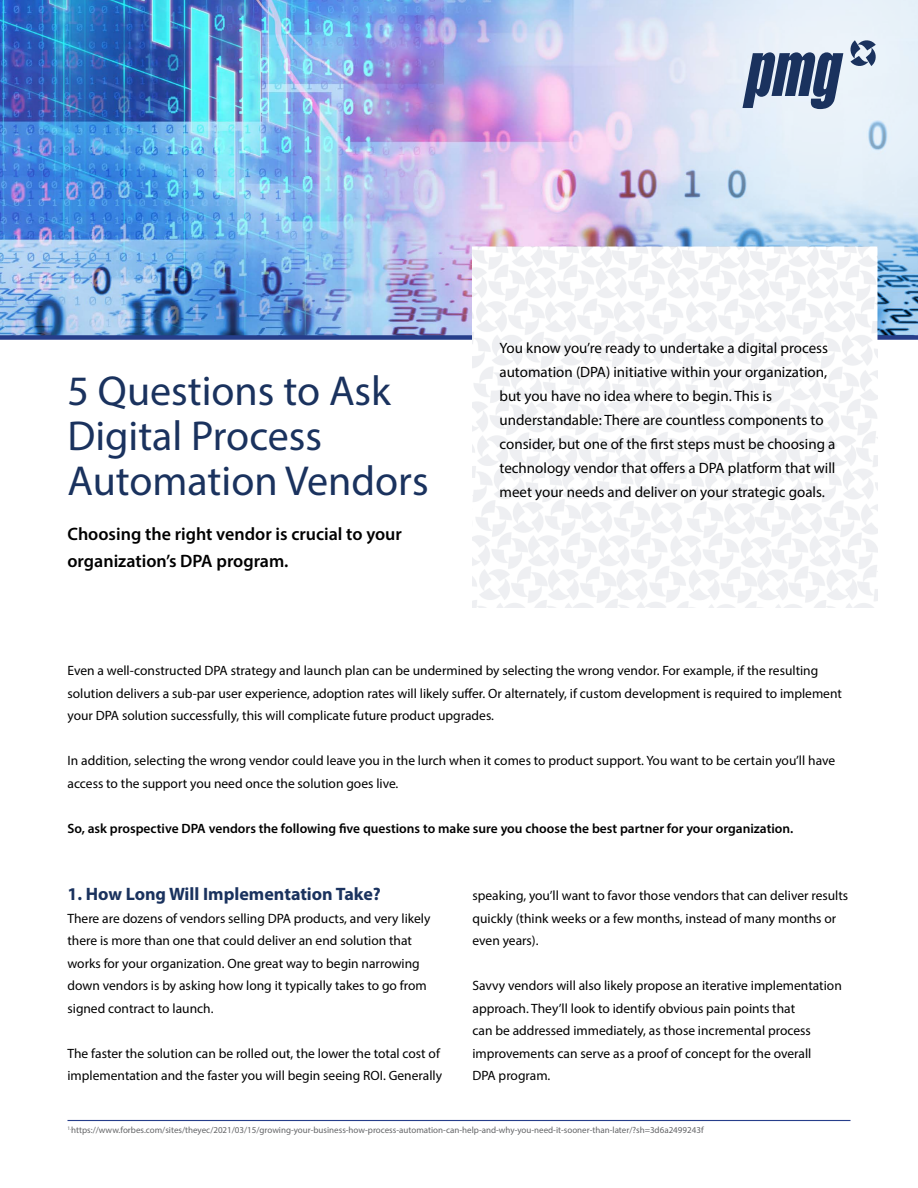
<style>
.page{position:relative;width:918px;height:1188px;background:#fff}
.page>*{position:absolute;margin:0;border:0;box-sizing:border-box;transform-origin:0 0}
.t1{font:42px/45px "Myriad Pro";color:#1a325e}
.t2{font:600 18px/27px "Myriad Pro";color:#000}
.t3{font:700 18px "Myriad Pro";color:#1a325e}
.t4{font:15px/24px "Myriad Pro";color:#000}
.t5{font:13.5px/22.5px "Myriad Pro";color:#000}
.t6{font:600 13.5px "Myriad Pro";color:#000}
.t7{font:9px "Myriad Pro";color:#636466}
</style>
<div class="page">
<img style="left:0;top:0;width:918px;height:335px">
<svg style="left:595px;top:0;width:323px;height:291px;background:#d6e1f2"></svg>
<div style="left:0;top:335px;width:918px;height:5px;background:#263e8b"></div>
<img style="left:472px;top:247px;width:406px;height:220px">
<hr style="left:68px;top:1120px;width:782px;height:1px;background:#263e8b">
<svg style="left:743px;top:52px;width:100px;height:57px;background:#697b9a"></svg>
<svg style="left:849px;top:39px;width:28px;height:28px"></svg>
<h1 class="t1" style="left:68px;top:368px;width:363px">5 Questions to Ask<br>Digital Process<br>Automation Vendors</h1>
<h2 class="t2" style="left:68px;top:520px;width:336px">Choosing the right vendor is crucial to your organization’s DPA program.</h2>
<p class="t4" style="left:500px;top:336px;width:338px">You know you’re ready to undertake a digital process automation (DPA) initiative within your organization, but you have no idea where to begin. This is understandable: There are countless components to consider, but one of the first steps must be choosing a technology vendor that offers a DPA platform that will meet your needs and deliver on your strategic goals.</p>
<p class="t5" style="left:68px;top:659px;width:776px">Even a well-constructed DPA strategy and launch plan can be undermined by selecting the wrong vendor. For example, if the resulting solution delivers a sub-par user experience, adoption rates will likely suffer. Or alternately, if custom development is required to implement your DPA solution successfully, this will complicate future product upgrades.</p>
<p class="t5" style="left:68px;top:749px;width:769px">In addition, selecting the wrong vendor could leave you in the lurch when it comes to product support. You want to be certain you’ll have access to the support you need once the solution goes live.</p>
<p class="t6" style="left:68px;top:819px;width:727px">So, ask prospective DPA vendors the following five questions to make sure you choose the best partner for your organization.</p>
<h2 class="t3" style="left:68px;top:882px;width:315px">1. How Long Will Implementation Take?</h2>
<p class="t5" style="left:68px;top:907px;width:364px">There are dozens of vendors selling DPA products, and very likely there is more than one that could deliver an end solution that works for your organization. One great way to begin narrowing down vendors is by asking how long it typically takes to go from signed contract to launch.</p>
<p class="t5" style="left:68px;top:1042px;width:376px">The faster the solution can be rolled out, the lower the total cost of implementation and the faster you will begin seeing ROI. Generally</p>
<p class="t5" style="left:472px;top:884px;width:377px">speaking, you’ll want to favor those vendors that can deliver results quickly (think weeks or a few months, instead of many months or even years).</p>
<p class="t5" style="left:472px;top:974px;width:371px">Savvy vendors will also likely propose an iterative implementation approach. They’ll look to identify obvious pain points that<br>can be addressed immediately, as those incremental process improvements can serve as a proof of concept for the overall<br>DPA program.</p>
<p class="t7" style="left:68px;top:1125px;width:638px"><sup>1.</sup>https://www.forbes.com/sites/theyec/2021/03/15/growing-your-business-how-process-automation-can-help-and-why-you-need-it-sooner-than-later/?sh=3d6a2499243f</p>
</div>
